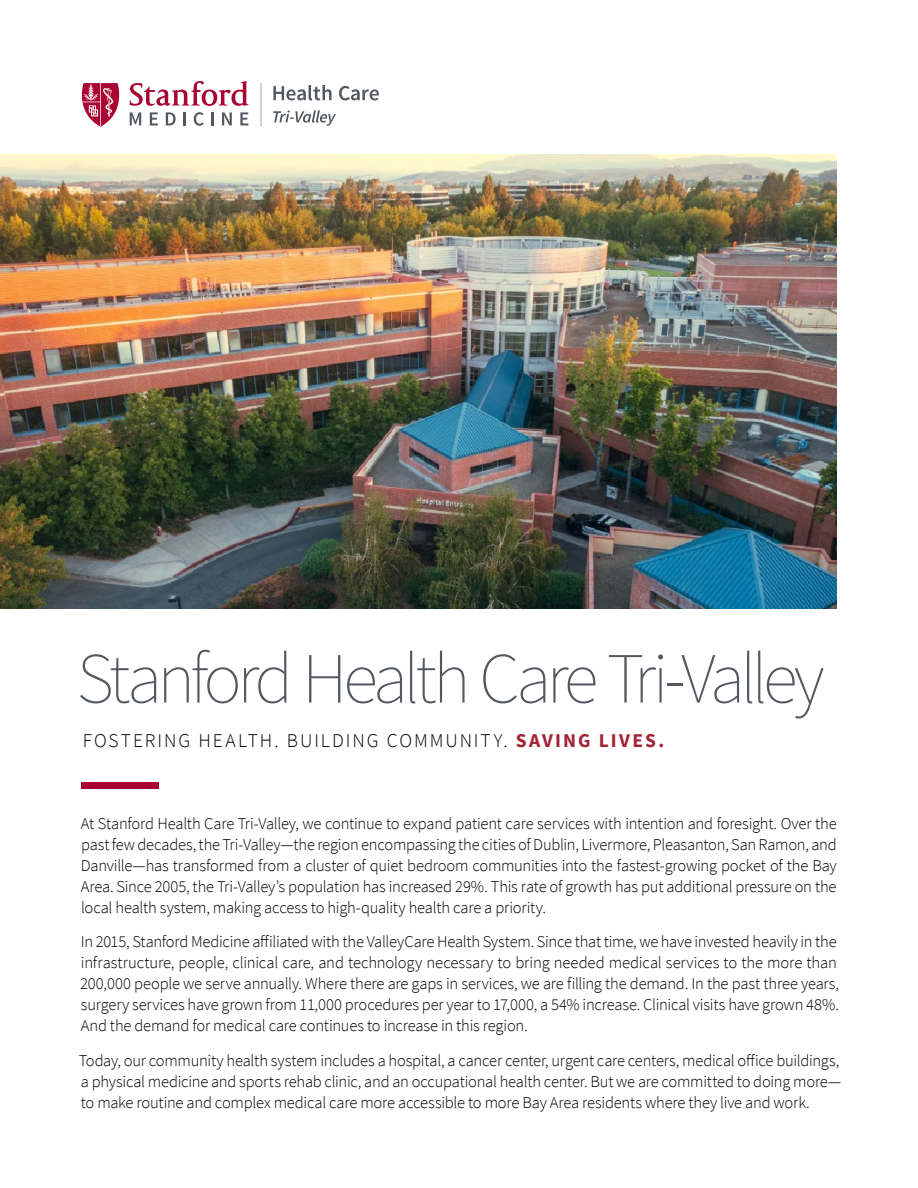
<style>
.page{position:relative;width:918px;height:1188px;background:#fff}
.page>*{position:absolute;margin:0;border:0;box-sizing:border-box;transform-origin:0 0}
.t1{font:200 72px "Source Sans Pro";letter-spacing:-.065em;color:#53585f}
.t2{font:300 19.5px "Source Sans Pro";letter-spacing:.1em;color:#000}
.t3{font:300 16.5px/21px "Source Sans Pro";letter-spacing:-.015em;color:#000}
.s1{font-weight:700;color:#a22236}
</style>
<div class="page">
<div style="left:81px;top:783px;width:77px;height:6px;background:#a90533"></div>
<img style="left:0;top:155px;width:837px;height:454px">
<svg style="left:273px;top:110px;width:63px;height:16px"></svg>
<svg style="left:273px;top:85px;width:59px;height:15px"></svg>
<svg style="left:339px;top:86px;width:40px;height:14px"></svg>
<hr style="left:260px;top:83px;width:2px;height:42px;background:#cdcfd0">
<svg style="left:82px;top:81px;width:166px;height:46px"></svg>
<h1 class="t1" style="left:77px;top:635px;width:749px">Stanford Health Care Tri-Valley</h1>
<p class="t2" style="left:83px;top:728px;width:583px">FOSTERING HEALTH. BUILDING COMMUNITY. <span class="s1">SAVING LIVES.</span></p>
<p class="t3" style="left:81px;top:813px;width:758px;text-align:justify">At Stanford Health Care Tri-Valley, we continue to expand patient care services with intention and foresight. Over the past few decades, the Tri-Valley—the region encompassing the cities of Dublin, Livermore, Pleasanton, San Ramon, and Danville—has transformed from a cluster of quiet bedroom communities into the fastest-growing pocket of the Bay Area. Since 2005, the Tri-Valley’s population has increased 29%. This rate of growth has put additional pressure on the local health system, making access to high-quality health care a priority.</p>
<p class="t3" style="left:80px;top:931px;width:761px">In 2015, Stanford Medicine affiliated with the ValleyCare Health System. Since that time, we have invested heavily in the infrastructure, people, clinical care, and technology necessary to bring needed medical services to the more than 200,000 people we serve annually. Where there are gaps in services, we are filling the demand. In the past three years, surgery services have grown from 11,000 procedures per year to 17,000, a 54% increase. Clinical visits have grown 48%.<br>And the demand for medical care continues to increase in this region.</p>
<p class="t3" style="left:79px;top:1050px;width:764px">Today, our community health system includes a hospital, a cancer center, urgent care centers, medical office buildings, a physical medicine and sports rehab clinic, and an occupational health center. But we are committed to doing more— to make routine and complex medical care more accessible to more Bay Area residents where they live and work.</p>
</div>
